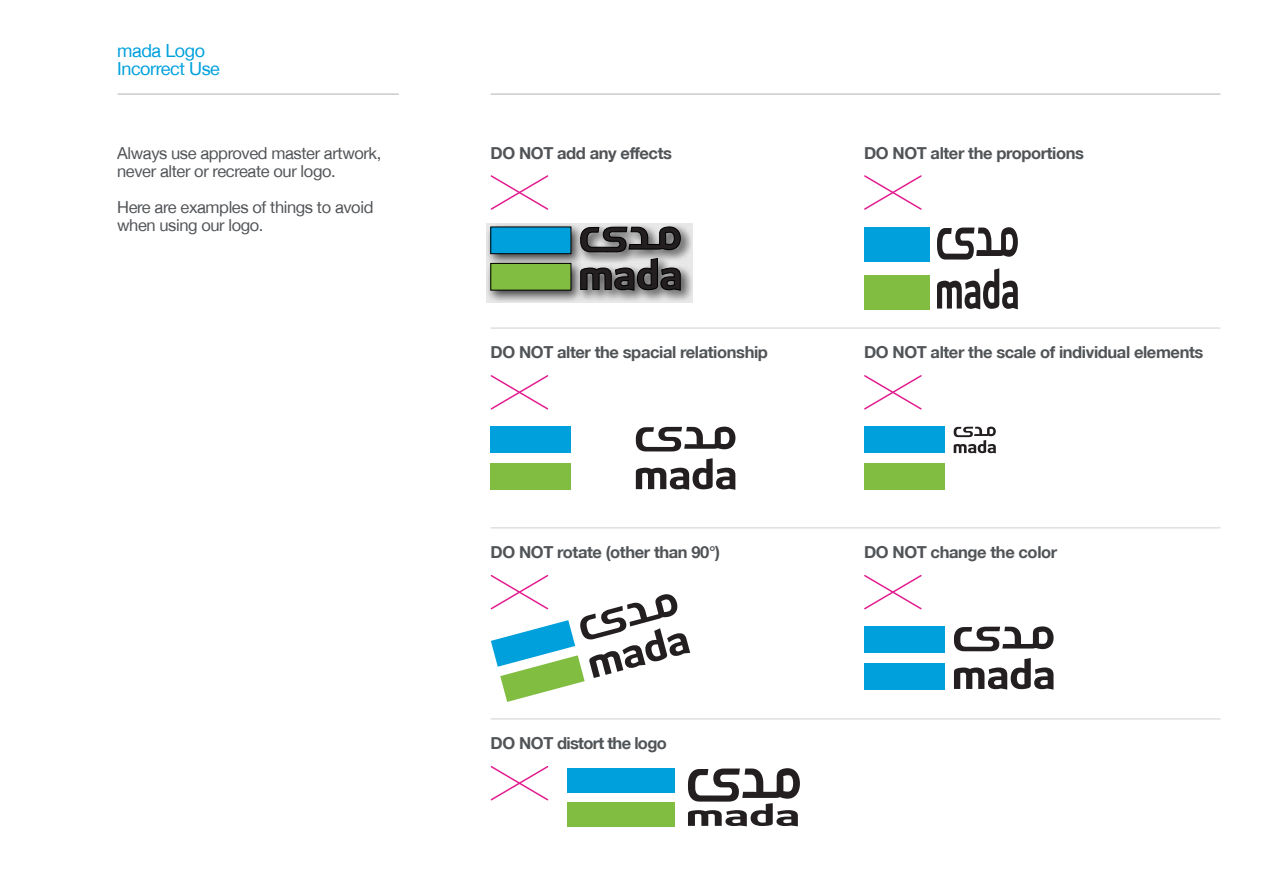
<style>
.page{position:relative;width:1263px;height:893px;background:#fff}
.page>*{position:absolute;margin:0;border:0;box-sizing:border-box;transform-origin:0 0}
.t1{font:18px/18px "Helvetica Neue LT Arabic";letter-spacing:-.025em;color:#00a0dd}
.t2{font:700 16.5px "Helvetica Neue LT Arabic";letter-spacing:-.025em;color:#515457}
.t3{font:16.5px/18px "Helvetica Neue LT Arabic";letter-spacing:-.025em;color:#515457}
</style>
<div class="page">
<hr style="left:118px;top:94px;width:281px;height:1px;background:#b3b2b1">
<hr style="left:491px;top:94px;width:729px;height:1px;background:#b3b2b1">
<hr style="left:491px;top:328px;width:729px;height:1px;background:#d3d0ce">
<hr style="left:491px;top:527px;width:729px;height:1px;background:#d3d0ce">
<svg style="left:864px;top:175px;width:58px;height:35px"></svg>
<svg style="left:864px;top:375px;width:58px;height:35px"></svg>
<svg style="left:864px;top:575px;width:58px;height:35px"></svg>
<svg style="left:490px;top:175px;width:59px;height:35px"></svg>
<svg style="left:490px;top:375px;width:59px;height:35px"></svg>
<svg style="left:487px;top:223px;width:206px;height:80px"></svg>
<div style="left:491px;top:263px;width:80px;height:27px;background:#81bd41"></div>
<div style="left:491px;top:263px;width:80px;height:27px;border:1px solid #000"></div>
<div style="left:491px;top:227px;width:80px;height:27px;background:#00a0dd"></div>
<div style="left:491px;top:227px;width:80px;height:27px;border:1px solid #000"></div>
<svg style="left:580px;top:227px;width:101px;height:63px"></svg>
<div style="left:864px;top:275px;width:65px;height:34px;background:#81bd41"></div>
<div style="left:864px;top:227px;width:65px;height:35px;background:#00a0dd"></div>
<svg style="left:937px;top:268px;width:81px;height:41px"></svg>
<svg style="left:937px;top:227px;width:81px;height:33px"></svg>
<div style="left:567px;top:802px;width:108px;height:24px;background:#81bd41"></div>
<div style="left:567px;top:768px;width:108px;height:25px;background:#00a0dd"></div>
<svg style="left:688px;top:768px;width:112px;height:58px"></svg>
<div style="left:864px;top:663px;width:80px;height:27px;background:#00a0dd"></div>
<div style="left:864px;top:626px;width:80px;height:27px;background:#00a0dd"></div>
<svg style="left:954px;top:658px;width:99px;height:32px"></svg>
<svg style="left:954px;top:626px;width:99px;height:25px"></svg>
<svg style="left:490px;top:575px;width:200px;height:127px"></svg>
<hr style="left:491px;top:719px;width:729px;height:1px;background:#d3d0ce">
<svg style="left:490px;top:766px;width:59px;height:35px"></svg>
<div style="left:864px;top:463px;width:80px;height:27px;background:#81bd41"></div>
<div style="left:864px;top:427px;width:80px;height:26px;background:#00a0dd"></div>
<svg style="left:954px;top:427px;width:42px;height:26px"></svg>
<div style="left:491px;top:463px;width:80px;height:27px;background:#81bd41"></div>
<div style="left:491px;top:427px;width:80px;height:26px;background:#00a0dd"></div>
<svg style="left:636px;top:458px;width:99px;height:32px"></svg>
<svg style="left:636px;top:427px;width:99px;height:24px"></svg>
<p class="t1" style="left:117px;top:41px;width:104px">mada Logo<br>Incorrect Use</p>
<p class="t3" style="left:117px;top:144px;width:266px">Always use approved master artwork, never alter or recreate our logo.</p>
<p class="t3" style="left:117px;top:198px;width:258px">Here are examples of things to avoid when using our logo.</p>
<p class="t2" style="left:491px;top:143px;width:183px">DO NOT add any effects</p>
<p class="t2" style="left:864px;top:143px;width:221px">DO NOT alter the proportions</p>
<p class="t2" style="left:491px;top:343px;width:279px">DO NOT alter the spacial relationship</p>
<p class="t2" style="left:864px;top:343px;width:341px">DO NOT alter the scale of individual elements</p>
<p class="t2" style="left:491px;top:543px;width:231px">DO NOT rotate (other than 90°)</p>
<p class="t2" style="left:864px;top:543px;width:195px">DO NOT change the color</p>
<p class="t2" style="left:491px;top:734px;width:178px">DO NOT distort the logo</p>
</div>
